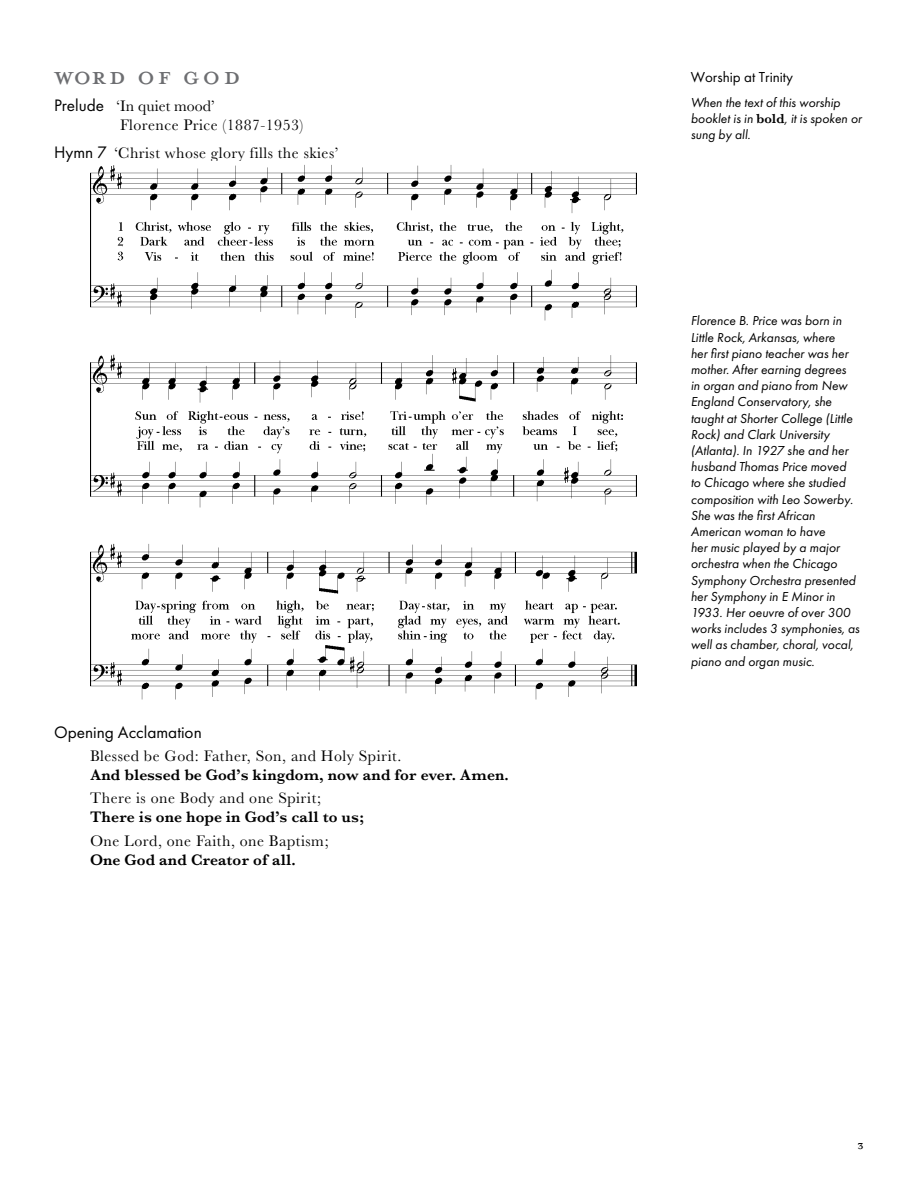
<style>
.page{position:relative;width:918px;height:1188px;background:#fff}
.page>*{position:absolute;margin:0;border:0;box-sizing:border-box;transform-origin:0 0}
.Big_Header_Petite_Ca{font:36px "Mrs Eaves Petite Caps OT";letter-spacing:.07em;color:#6d6e71}
.t1{font:18px "Mrs Eaves All Petite Caps OT";color:#000}
.Section_Header_FUTUR{font:17.25px "Futura PT";color:#000}
.PEOPLE_text{font:15.75px "Baskerville No 2 Sem Bol";color:#000}
.Speaker_Text{font:15.75px "Baskerville No 2";letter-spacing:.03em;color:#000}
.Section_Header_FUTUR-2{font:15.75px "Baskerville No 2";letter-spacing:.03em;color:#000}
.Section_Header_FUTUR-3{font:15.75px "Baskerville No 2";color:#000}
.Section_Header_FUTUR-4{font:15px "Futura PT";color:#000}
.t2{font:italic 13.5px/16.2px "Futura PT";color:#000}
.s1{font-family:"Futura PT";font-size:17.25px}
.s2{font-family:"Baskerville No 2 Sem Bol";font-style:normal}
</style>
<div class="page">
<img style="left:90px;top:165px;width:547px;height:535px">
<p class="Big_Header_Petite_Ca" style="left:54px;top:54px;width:188px">word of god</p>
<p class="Section_Header_FUTUR-3" style="left:54px;top:97px;width:162px"><span class="s1">Prelude</span> ‘In quiet mood’</p>
<p class="Section_Header_FUTUR-2" style="left:120px;top:116px;width:185px">Florence Price (1887-1953)</p>
<p class="Section_Header_FUTUR-2" style="left:54px;top:144px;width:286px"><span class="s1">Hymn 7</span> ‘Christ whose glory fills the skies’</p>
<p class="Section_Header_FUTUR" style="left:54px;top:722px;width:149px">Opening Acclamation</p>
<p class="Speaker_Text" style="left:90px;top:747px;width:313px">Blessed be God: Father, Son, and Holy Spirit.</p>
<p class="PEOPLE_text" style="left:90px;top:766px;width:420px">And blessed be God’s kingdom, now and for ever. Amen.</p>
<p class="Speaker_Text" style="left:90px;top:789px;width:232px">There is one Body and one Spirit;</p>
<p class="PEOPLE_text" style="left:90px;top:808px;width:276px">There is one hope in God’s call to us;</p>
<p class="Speaker_Text" style="left:90px;top:832px;width:240px">One Lord, one Faith, one Baptism;</p>
<p class="PEOPLE_text" style="left:90px;top:850px;width:207px">One God and Creator of all.</p>
<p class="Section_Header_FUTUR-4" style="left:691px;top:68px;width:104px">Worship at Trinity</p>
<p class="t2" style="left:691px;top:94px;width:173px">When the text of this worship booklet is in <span class="s2">bold</span>, it is spoken or sung by all.</p>
<p class="t2" style="left:691px;top:313px;width:170px">Florence B. Price was born in<br>Little Rock, Arkansas, where<br>her first piano teacher was her mother. After earning degrees<br>in organ and piano from New<br>England Conservatory, she taught at Shorter College (Little<br>Rock) and Clark University (Atlanta). In 1927 she and her husband Thomas Price moved<br>to Chicago where she studied composition with Leo Sowerby.<br>She was the first African<br>American woman to have<br>her music played by a major orchestra when the Chicago<br>Symphony Orchestra presented her Symphony in E Minor in<br>1933. Her oeuvre of over 300 works includes 3 symphonies, as well as chamber, choral, vocal, piano and organ music.</p>
<h2 class="t1" style="left:857px;top:1134px;width:8px">3</h2>
</div>
